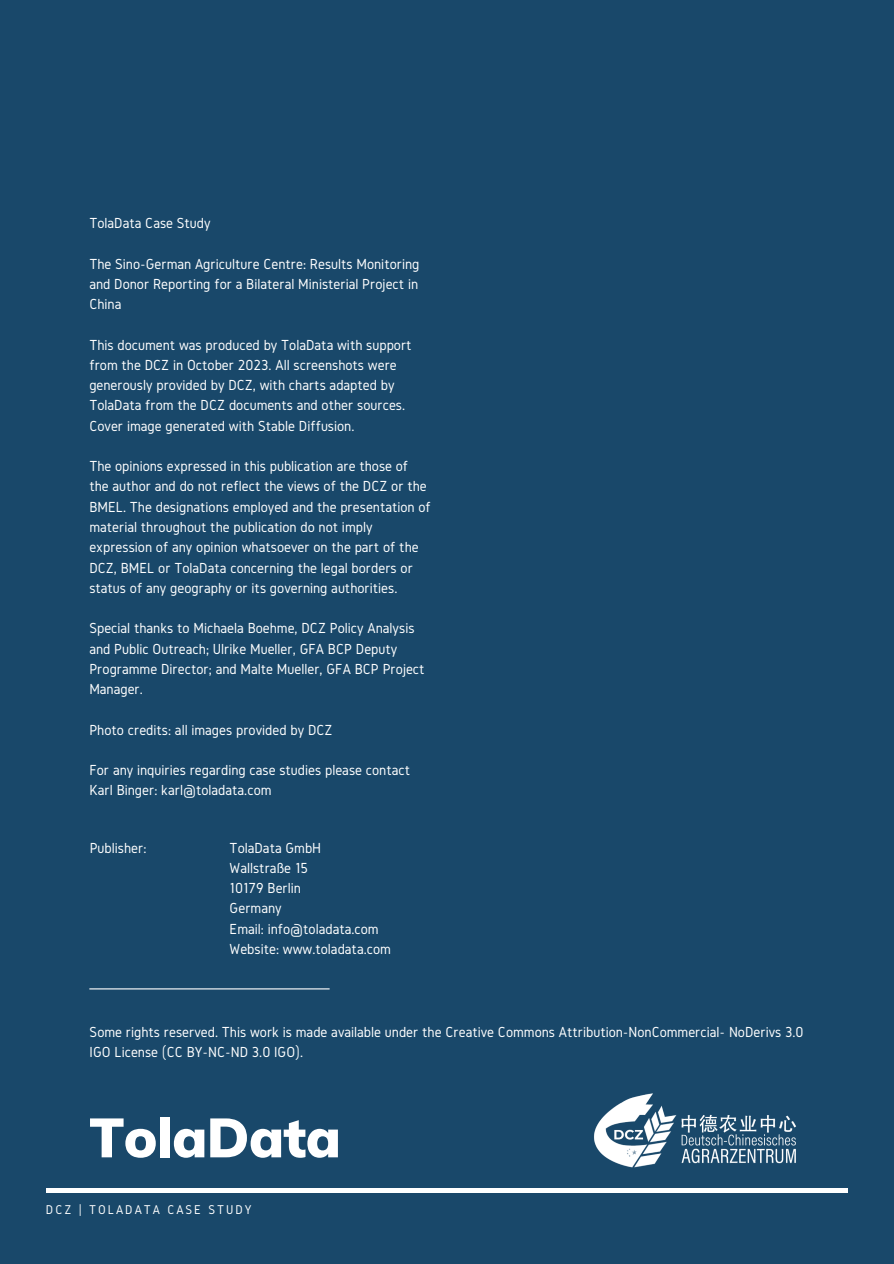
<style>
.page{position:relative;width:894px;height:1264px;background:#fff}
.page>*{position:absolute;margin:0;border:0;box-sizing:border-box;transform-origin:0 0}
.t1{font:900 54.6px "Muli";letter-spacing:-.01em;color:#fff}
.t2{font:15.15px/20.2px "Gidole";color:#fff}
.t3{font:13.2px "Gidole";letter-spacing:.15em;color:#fff}
</style>
<div class="page">
<div style="left:0;top:0;width:893px;height:1263px;background:#19486a"></div>
<hr style="left:46px;top:1188px;width:801px;height:4px;background:#fff">
<hr style="left:89px;top:988px;width:240px;height:1px;background:#fff">
<img style="left:594px;top:1093px;width:202px;height:75px">
<p class="t2" style="left:89px;top:213px;width:123px">TolaData Case Study</p>
<p class="t2" style="left:89px;top:253px;width:331px;text-align:justify">The Sino-German Agriculture Centre: Results Monitoring and Donor Reporting for a Bilateral Ministerial Project in China</p>
<p class="t2" style="left:89px;top:334px;width:324px">This document was produced by TolaData with support from the DCZ in October 2023. All screenshots were generously provided by DCZ, with charts adapted by TolaData from the DCZ documents and other sources.<br>Cover image generated with Stable Diffusion.</p>
<p class="t2" style="left:89px;top:456px;width:343px">The opinions expressed in this publication are those of the author and do not reflect the views of the DCZ or the BMEL. The designations employed and the presentation of material throughout the publication do not imply expression of any opinion whatsoever on the part of the DCZ, BMEL or TolaData concerning the legal borders or status of any geography or its governing authorities.</p>
<p class="t2" style="left:89px;top:618px;width:337px">Special thanks to Michaela Boehme, DCZ Policy Analysis and Public Outreach; Ulrike Mueller, GFA BCP Deputy Programme Director; and Malte Mueller, GFA BCP Project Manager.</p>
<p class="t2" style="left:89px;top:719px;width:245px">Photo credits: all images provided by DCZ</p>
<p class="t2" style="left:89px;top:759px;width:322px">For any inquiries regarding case studies please contact<br>Karl Binger: karl@toladata.com</p>
<p class="t2" style="left:90px;top:838px;width:58px">Publisher:</p>
<p class="t2" style="left:229px;top:837px;width:163px">TolaData GmbH<br>Wallstraße 15<br>10179 Berlin<br>Germany<br>Email: info@toladata.com<br>Website: www.toladata.com</p>
<p class="t2" style="left:90px;top:1021px;width:715px">Some rights reserved. This work is made available under the Creative Commons Attribution-NonCommercial- NoDerivs 3.0<br>IGO License (CC BY-NC-ND 3.0 IGO).</p>
<h1 class="t1" style="left:89px;top:1102px;width:253px">TolaData</h1>
<p class="t3" style="left:46px;top:1202px;width:207px">DCZ | TOLADATA CASE STUDY</p>
</div>
